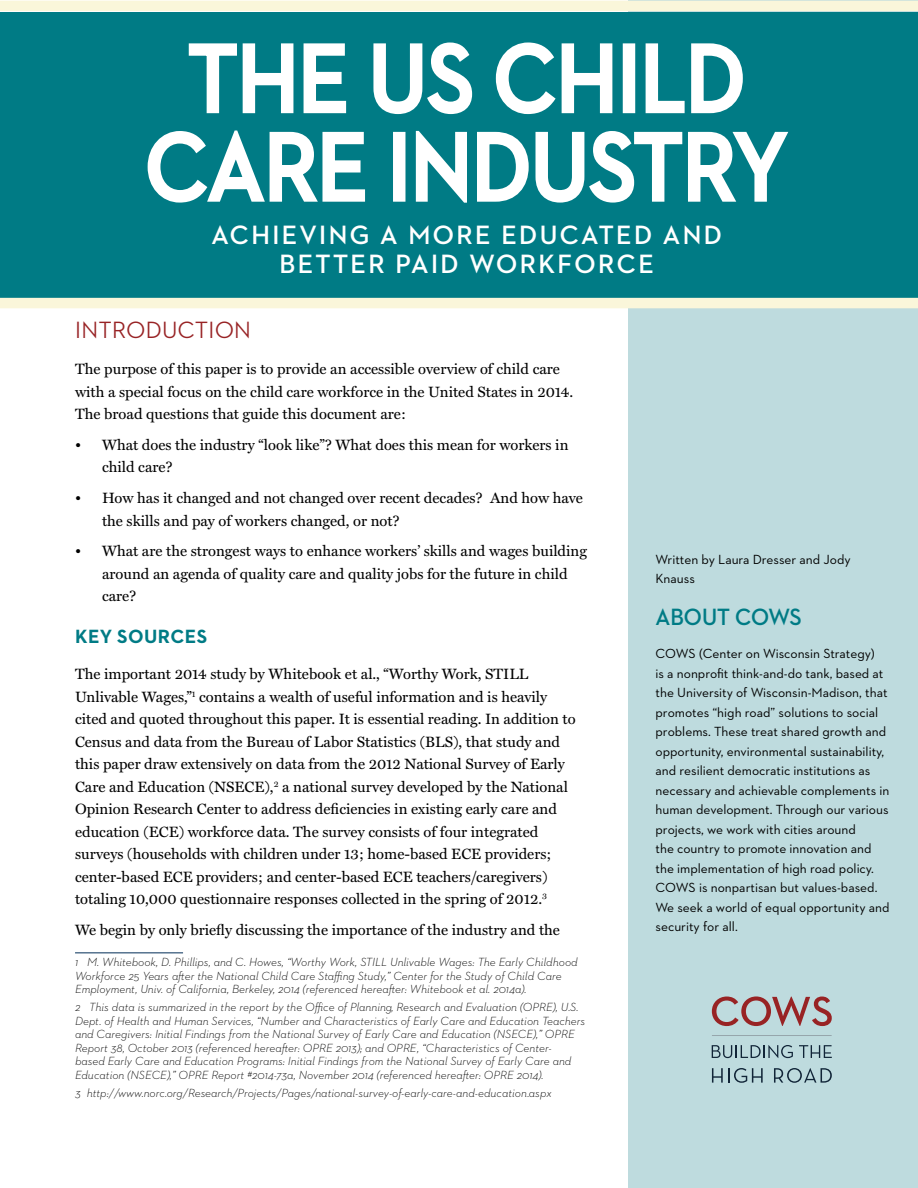
<style>
.page{position:relative;width:918px;height:1188px;background:#fff}
.page>*{position:absolute;margin:0;border:0;box-sizing:border-box;transform-origin:0 0}
.t1{font:700 98.25px/88.5px "Neutraface 2 Display";color:#fff;text-align:center;scale:.9 1}
.t2{font:700 27px/28.5px "Neutraface 2 Display";letter-spacing:.09em;color:#fff;text-align:center}
.t3{font:500 24px "Neutraface 2 Display";letter-spacing:.02em;color:#982325}
.t4{font:700 24px "Neutraface 2 Display";color:#007b85;scale:.96 1}
.t5{font:700 19.5px "Neutraface 2 Text";letter-spacing:.02em;color:#007b85}
.t6{font:15px/22.5px "Miller Text";color:#000}
.t7{font:13.5px/19.5px "Neutraface 2 Text";color:#000}
.t8{font:italic 300 12px/13.5px "Neutraface 2 Text";color:#000}
</style>
<div class="page">
<div style="left:629px;top:0;width:289px;height:1188px;background:#bedbde"></div>
<div style="left:0;top:12px;width:918px;height:287px;background:#007b85"></div>
<svg style="left:712px;top:1045px;width:81px;height:13px"></svg>
<svg style="left:799px;top:1045px;width:33px;height:13px"></svg>
<svg style="left:712px;top:1068px;width:51px;height:15px"></svg>
<svg style="left:774px;top:1068px;width:58px;height:15px"></svg>
<svg style="left:712px;top:1035px;width:120px;height:1px"></svg>
<svg style="left:712px;top:996px;width:120px;height:30px"></svg>
<div style="left:0;top:298px;width:918px;height:10px;background:#faf6da"></div>
<svg style="left:188px;top:43px;width:106px;height:71px"></svg>
<svg style="left:303px;top:43px;width:44px;height:71px"></svg>
<svg style="left:373px;top:42px;width:100px;height:73px"></svg>
<svg style="left:495px;top:42px;width:118px;height:73px"></svg>
<div style="left:623px;top:43px;width:12px;height:70px;border:3px solid #fff"></div>
<svg style="left:645px;top:43px;width:98px;height:71px"></svg>
<svg style="left:147px;top:130px;width:219px;height:73px"></svg>
<div style="left:393px;top:132px;width:12px;height:70px;border:3px solid #fff"></div>
<svg style="left:415px;top:130px;width:52px;height:73px"></svg>
<svg style="left:477px;top:131px;width:312px;height:72px"></svg>
<div style="left:0;top:1px;width:918px;height:10px;background:#faf6da"></div>
<hr style="left:75px;top:953px;width:108px;height:1px;background:#002d56">
<h1 class="t1" style="left:145px;top:36px;width:715px">THE US CHILD<br>CARE INDUSTRY</h1>
<h2 class="t2" style="left:211px;top:221px;width:512px">ACHIEVING A MORE EDUCATED AND<br>BETTER PAID WORKFORCE</h2>
<h3 class="t3" style="left:75px;top:317px;width:177px">INTRODUCTION</h3>
<p class="t6" style="left:75px;top:358px;width:500px">The purpose of this paper is to provide an accessible overview of child care with a special focus on the child care workforce in the United States in 2014.<br>The broad questions that guide this document are:</p>
<p class="t6" style="left:102px;top:434px;width:468px;text-indent:-27px">• What does the industry “look like”? What does this mean for workers in child care?</p>
<p class="t6" style="left:102px;top:487px;width:482px;text-indent:-27px">• How has it changed and not changed over recent decades? And how have the skills and pay of workers changed, or not?</p>
<p class="t6" style="left:102px;top:540px;width:487px;text-indent:-27px">• What are the strongest ways to enhance workers’ skills and wages building around an agenda of quality care and quality jobs for the future in child care?</p>
<h3 class="t5" style="left:75px;top:624px;width:134px">KEY SOURCES</h3>
<p class="t6" style="left:75px;top:663px;width:502px">The important 2014 study by Whitebook et al., “Worthy Work, STILL Unlivable Wages,”<sup>1</sup> contains a wealth of useful information and is heavily cited and quoted throughout this paper. It is essential reading. In addition to Census and data from the Bureau of Labor Statistics (BLS), that study and this paper draw extensively on data from the 2012 National Survey of Early Care and Education (NSECE),<sup>2</sup> a national survey developed by the National Opinion Research Center to address deficiencies in existing early care and education (ECE) workforce data. The survey consists of four integrated surveys (households with children under 13; home-based ECE providers; center-based ECE providers; and center-based ECE teachers/caregivers) totaling 10,000 questionnaire responses collected in the spring of 2012.<sup>3</sup></p>
<p class="t6" style="left:75px;top:919px;width:486px">We begin by only briefly discussing the importance of the industry and the</p>
<p class="t8" style="left:75px;top:955px;width:504px">1 M. Whitebook, D. Phillips, and C. Howes, “Worthy Work, STILL Unlivable Wages: The Early Childhood<br>Workforce 25 Years after the National Child Care Staffing Study,” Center for the Study of Child Care<br>Employment, Univ. of California, Berkeley, 2014 (referenced hereafter: Whitebook et al. 2014a).</p>
<p class="t8" style="left:75px;top:1000px;width:512px">2 This data is summarized in the report by the Office of Planning, Research and Evaluation (OPRE), U.S.<br>Dept. of Health and Human Services, “Number and Characteristics of Early Care and Education Teachers and Caregivers: Initial Findings from the National Survey of Early Care and Education (NSECE),” OPRE Report 38, October 2013 (referenced hereafter: OPRE 2013); and OPRE, “Characteristics of Center-<br>based Early Care and Education Programs: Initial Findings from the National Survey of Early Care and Education (NSECE),” OPRE Report #2014-73a, November 2014 (referenced hereafter: OPRE 2014).</p>
<p class="t8" style="left:75px;top:1085px;width:478px">3 http://www.norc.org/Research/Projects/Pages/national-survey-of-early-care-and-education.aspx</p>
<p class="t7" style="left:656px;top:549px;width:197px">Written by Laura Dresser and Jody<br>Knauss</p>
<h3 class="t4" style="left:656px;top:604px;width:154px">ABOUT COWS</h3>
<p class="t7" style="left:656px;top:644px;width:236px">COWS (Center on Wisconsin Strategy)<br>is a nonprofit think-and-do tank, based at the University of Wisconsin-Madison, that promotes “high road” solutions to social problems. These treat shared growth and opportunity, environmental sustainability, and resilient democratic institutions as necessary and achievable complements in human development. Through our various projects, we work with cities around<br>the country to promote innovation and the implementation of high road policy.<br>COWS is nonpartisan but values-based.<br>We seek a world of equal opportunity and security for all.</p>
</div>
